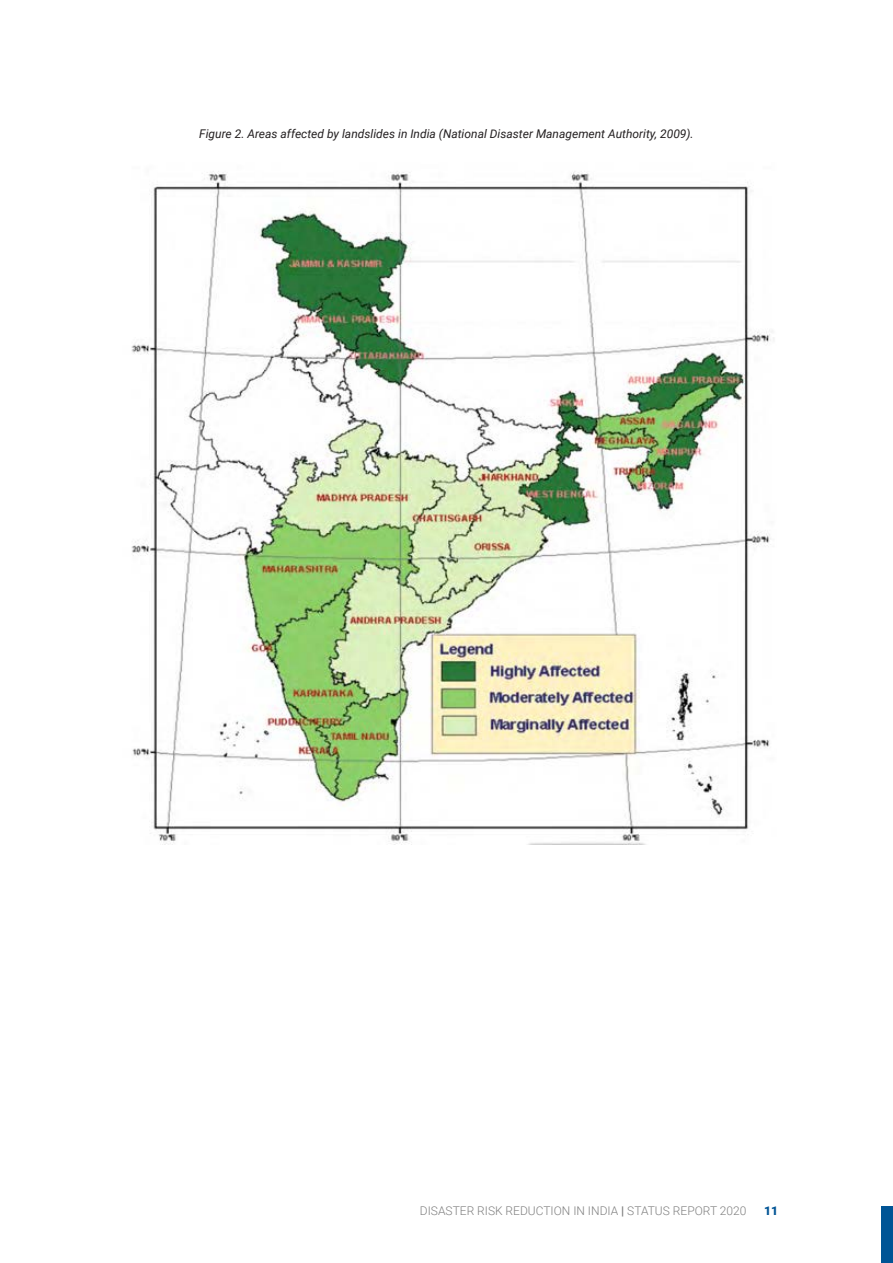
<style>
.page{position:relative;width:893px;height:1263px;background:#fff}
.page>*{position:absolute;margin:0;border:0;box-sizing:border-box;transform-origin:0 0}
.t1{font:italic 12px "Roboto";color:#231f20}
.t2{font:300 12px "Roboto";color:#808080}
.t3{font:900 12px "Roboto";color:#005495}
.s1{font-weight:900}
</style>
<div class="page">
<div style="left:881px;top:1206px;width:12px;height:57px;background:#005495"></div>
<img style="left:131px;top:171px;width:643px;height:674px">
<p class="t1" style="left:199px;top:125px;width:496px">Figure 2. Areas affected by landslides in India (National Disaster Management Authority, 2009).</p>
<p class="t2" style="left:420px;top:1203px;width:328px">DISASTER RISK REDUCTION IN INDIA <span class="s1">|</span> STATUS REPORT 2020</p>
<p class="t3" style="left:764px;top:1203px;width:15px">11</p>
</div>
